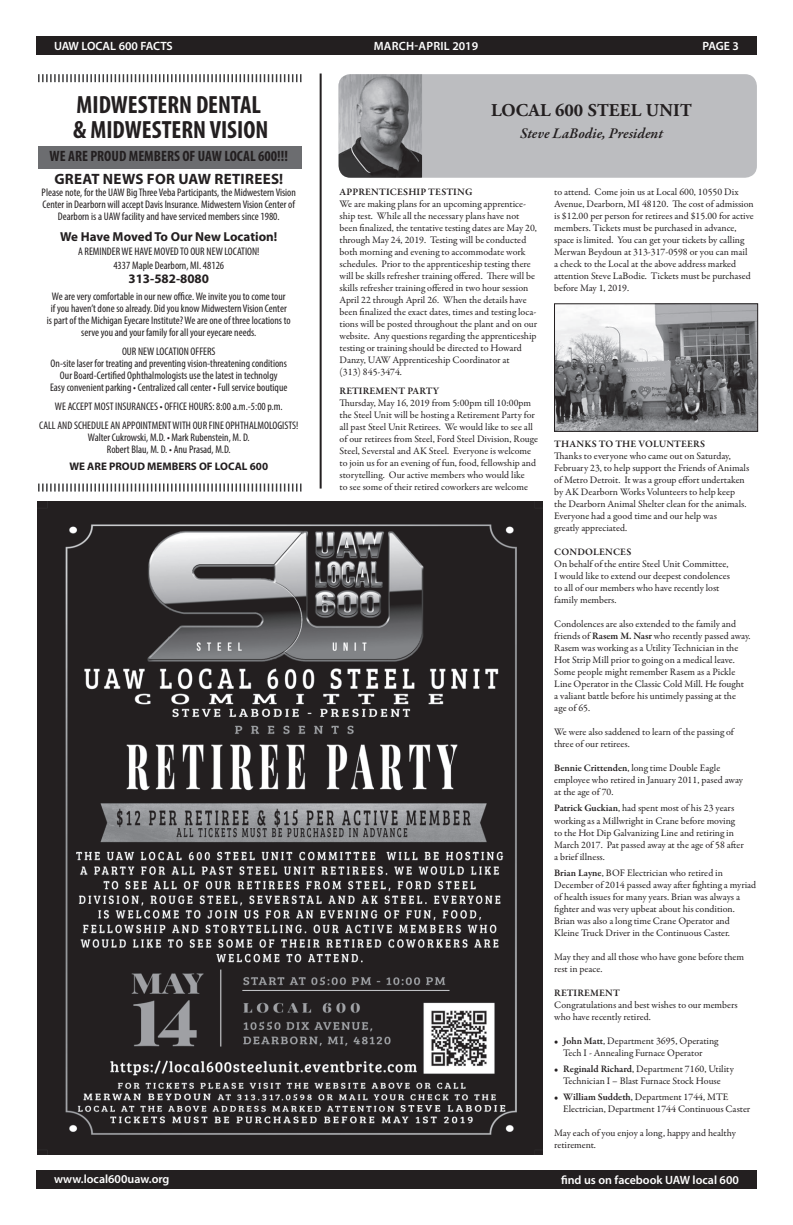
<style>
.page{position:relative;width:793px;height:1225px;background:#fff}
.page>*{position:absolute;margin:0;border:0;box-sizing:border-box;transform-origin:0 0}
.t1{font:700 condensed 25px "Myriad Pro";color:#231f20}
.t2{font:700 18px "Adobe Garamond Pro";letter-spacing:.015em;color:#231f20}
.t3{font:700 condensed 15px "Myriad Pro";color:#231f20}
.t4{font:700 15px "Myriad Pro";letter-spacing:.02em;color:#231f20}
.t5{font:italic 600 15px "Garamond Premr Pro";letter-spacing:-.005em;color:#231f20}
.t6{font:700 13px "Myriad Pro";color:#231f20}
.t7{font:600 12px "Myriad Pro";color:#fff}
.t8{font:600 12px "Myriad Pro";letter-spacing:.02em;color:#fff}
.t9{font:condensed 11px/12px "Myriad Pro";color:#231f20;text-align:center}
.t10{font:700 11px "Myriad Pro";color:#231f20}
.t11{font:10px/12px "Garamond Premr Pro";color:#231f20}
.t12{font:600 10px "Garamond Premr Pro";letter-spacing:.015em;color:#231f20}
.s1{font-weight:600}
</style>
<div class="page">
<div style="left:36px;top:36px;width:720px;height:18px;background:#231f20"></div>
<div style="left:36px;top:1170px;width:720px;height:18px;background:#231f20"></div>
<hr style="left:319px;top:73px;width:2px;height:415px;background:#231f20">
<div style="left:338px;top:74px;width:418px;height:104px;background:#bcbdc0;border-radius:12px"></div>
<img style="left:338px;top:74px;width:84px;height:104px">
<img style="left:556px;top:305px;width:199px;height:124px">
<div style="left:554px;top:303px;width:203px;height:128px;border:1px solid #231f20"></div>
<img style="left:38px;top:501px;width:504px;height:652px">
<div style="left:38px;top:146px;width:263px;height:22px;background:#6c6d70"></div>
<svg style="left:38px;top:483px;width:263px;height:8px"></svg>
<svg style="left:38px;top:74px;width:263px;height:8px"></svg>
<p class="t7" style="left:54px;top:38px;width:120px">UAW LOCAL 600 FACTS</p>
<p class="t8" style="left:373px;top:38px;width:106px">MARCH-APRIL 2019</p>
<p class="t7" style="left:702px;top:38px;width:38px">PAGE 3</p>
<p class="t1" style="left:76px;top:89px;width:186px">MIDWESTERN DENTAL</p>
<p class="t1" style="left:73px;top:114px;width:196px">&amp; MIDWESTERN VISION</p>
<p class="t3" style="left:50px;top:147px;width:240px">WE ARE PROUD MEMBERS OF UAW LOCAL 600!!!</p>
<p class="t4" style="left:54px;top:169px;width:230px">GREAT NEWS FOR UAW RETIREES!</p>
<p class="t9" style="left:42px;top:186px;width:256px">Please note, for the UAW Big Three Veba Participants, the Midwestern Vision<br>Center in Dearborn will accept Davis Insurance. Midwestern Vision Center of<br>Dearborn is a UAW facility and have serviced members since 1980.</p>
<p class="t6" style="left:60px;top:228px;width:218px">We Have Moved To Our New Location!</p>
<p class="t9" style="left:78px;top:245px;width:183px">A REMINDER WE HAVE MOVED TO OUR NEW LOCATION!</p>
<p class="t9" style="left:113px;top:259px;width:112px">4337 Maple Dearborn, MI. 48126</p>
<p class="t6" style="left:128px;top:270px;width:82px">313-582-8080</p>
<p class="t9" style="left:47px;top:290px;width:245px">We are very comfortable in our new office. We invite you to come tour<br>if you haven’t done so already. Did you know Midwestern Vision Center<br>is part of the Michigan Eyecare Institute? We are one of three locations to serve you and your family for all your eyecare needs.</p>
<p class="t9" style="left:122px;top:345px;width:95px">OUR NEW LOCATION OFFERS</p>
<p class="t9" style="left:51px;top:357px;width:237px">On-site laser for treating and preventing vision-threatening conditions</p>
<p class="t9" style="left:60px;top:369px;width:219px">Our Board-Certified Ophthalmologists use the latest in technolgy</p>
<p class="t9" style="left:50px;top:381px;width:239px">Easy convenient parking • Centralized call center • Full service boutique</p>
<p class="t9" style="left:55px;top:400px;width:229px">WE ACCEPT MOST INSURANCES • OFFICE HOURS: 8:00 a.m.-5:00 p.m.</p>
<p class="t9" style="left:39px;top:419px;width:260px">CALL AND SCHEDULE AN APPOINTMENT WITH OUR FINE OPHTHALMOLOGISTS!</p>
<p class="t9" style="left:88px;top:431px;width:163px">Walter Cukrowski, M.D. • Mark Rubenstein, M. D.</p>
<p class="t9" style="left:107px;top:443px;width:125px">Robert Blau, M. D. • Anu Prasad, M.D.</p>
<p class="t10" style="left:69px;top:459px;width:200px">WE ARE PROUD MEMBERS OF LOCAL 600</p>
<p class="t2" style="left:491px;top:100px;width:202px">LOCAL 600 STEEL UNIT</p>
<p class="t5" style="left:519px;top:124px;width:144px">Steve LaBodie, President</p>
<p class="t12" style="left:339px;top:186px;width:134px">APPRENTICESHIP TESTING</p>
<p class="t11" style="left:339px;top:198px;width:199px">We are making plans for an upcoming apprentice&shy;ship test. While all the necessary plans have not been finalized, the tentative testing dates are May 20, through May 24, 2019. Testing will be conducted both morning and evening to accommodate work schedules. Prior to the apprenticeship testing there will be skills refresher training offered. There will be skills refresher training offered in two hour session April 22 through April 26. When the details have been finalized the exact dates, times and testing loca&shy;tions will be posted throughout the plant and on our website. Any questions regarding the apprenticeship testing or training should be directed to Howard Danzy, UAW Apprenticeship Coordinator at<br>(313) 845-3474.</p>
<p class="t12" style="left:339px;top:385px;width:101px">RETIREMENT PARTY</p>
<p class="t11" style="left:339px;top:397px;width:200px">Thursday, May 16, 2019 from 5:00pm till 10:00pm the Steel Unit will be hosting a Retirement Party for all past Steel Unit Retirees. We would like to see all of our retirees from Steel, Ford Steel Division, Rouge Steel, Severstal and AK Steel. Everyone is welcome to join us for an evening of fun, food, fellowship and storytelling. Our active members who would like<br>to see some of their retired coworkers are welcome</p>
<p class="t11" style="left:554px;top:186px;width:201px">to attend. Come join us at Local 600, 10550 Dix Avenue, Dearborn, MI 48120. The cost of admission is $12.00 per person for retirees and $15.00 for active members. Tickets must be purchased in advance, space is limited. You can get your tickets by calling Merwan Beydoun at 313-317-0598 or you can mail a check to the Local at the above address marked attention Steve LaBodie. Tickets must be purchased before May 1, 2019.</p>
<p class="t12" style="left:554px;top:438px;width:152px">THANKS TO THE VOLUNTEERS</p>
<p class="t11" style="left:554px;top:450px;width:196px">Thanks to everyone who came out on Saturday, February 23, to help support the Friends of Animals of Metro Detroit. It was a group effort undertaken by AK Dearborn Works Volunteers to help keep the Dearborn Animal Shelter clean for the animals.<br>Everyone had a good time and our help was<br>greatly appreciated.</p>
<p class="t12" style="left:554px;top:546px;width:79px">CONDOLENCES</p>
<p class="t11" style="left:554px;top:558px;width:177px">On behalf of the entire Steel Unit Committee, I would like to extend our deepest condolences to all of our members who have recently lost family members.</p>
<p class="t11" style="left:554px;top:618px;width:198px">Condolences are also extended to the family and friends of <span class="s1">Rasem M. Nasr</span> who recently passed away.<br>Rasem was working as a Utility Technician in the Hot Strip Mill prior to going on a medical leave.<br>Some people might remember Rasem as a Pickle Line Operator in the Classic Cold Mill. He fought a valiant battle before his untimely passing at the age of 65.</p>
<p class="t11" style="left:554px;top:726px;width:181px">We were also saddened to learn of the passing of three of our retirees.</p>
<p class="t11" style="left:554px;top:762px;width:190px"><span class="s1">Bennie Crittenden</span>, long time Double Eagle employee who retired in January 2011, pased away at the age of 70.</p>
<p class="t11" style="left:554px;top:802px;width:191px"><span class="s1">Patrick Guckian</span>, had spent most of his 23 years working as a Millwright in Crane before moving to the Hot Dip Galvanizing Line and retiring in March 2017. Pat passed away at the age of 58 after a brief illness.</p>
<p class="t11" style="left:554px;top:866px;width:203px"><span class="s1">Brian Layne</span>, BOF Electrician who retired in December of 2014 passed away after fighting a myriad of health issues for many years. Brian was always a fighter and was very upbeat about his condition.<br>Brian was also a long time Crane Operator and Kleine Truck Driver in the Continuous Caster.</p>
<p class="t11" style="left:554px;top:950px;width:191px">May they and all those who have gone before them rest in peace.</p>
<p class="t12" style="left:554px;top:986px;width:67px">RETIREMENT</p>
<p class="t11" style="left:554px;top:998px;width:185px">Congratulations and best wishes to our members who have recently retired.</p>
<p class="t11" style="left:563px;top:1034px;width:156px;text-indent:-9px"><span class="s1">• John Matt</span>, Department 3695, Operating<br>Tech I - Annealing Furnace Operator</p>
<p class="t11" style="left:554px;top:1062px;width:181px;text-align:center"><span class="s1">• Reginald Richard</span>, Department 7160, Utility<br>Technician I – Blast Furnace Stock House</p>
<p class="t11" style="left:563px;top:1090px;width:188px;text-indent:-9px"><span class="s1">• William Suddeth</span>, Department 1744, MTE<br>Electrician, Department 1744 Continuous Caster</p>
<p class="t11" style="left:554px;top:1126px;width:183px">May each of you enjoy a long, happy and healthy retirement.</p>
<p class="t7" style="left:54px;top:1171px;width:117px">www.local600uaw.org</p>
<p class="t7" style="left:560px;top:1172px;width:179px">find us on facebook UAW local 600</p>
</div>
